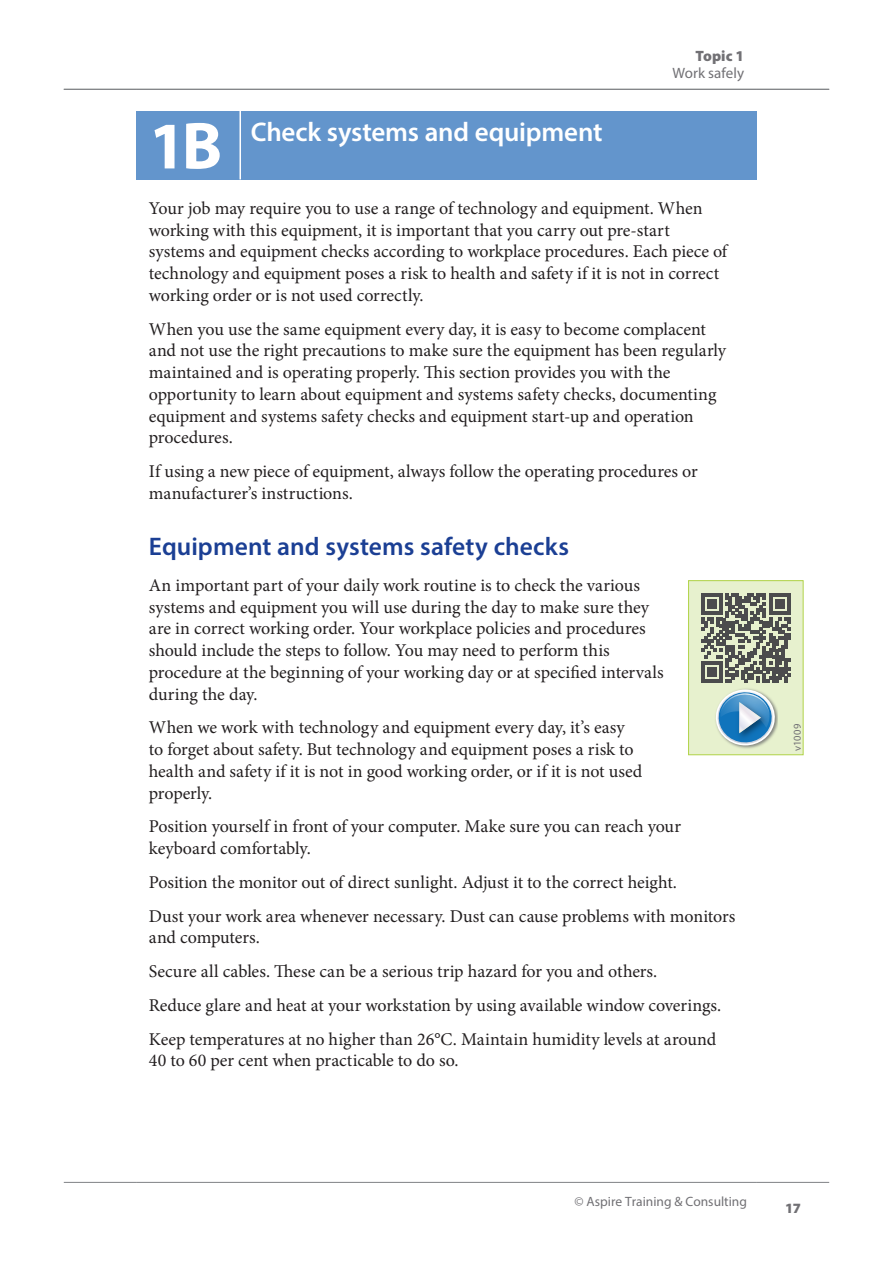
<style>
.page{position:relative;width:893px;height:1263px;background:#fff}
.page>*{position:absolute;margin:0;border:0;box-sizing:border-box;transform-origin:0 0}
.H1-PC{font:700 67.05px "Myriad Pro";color:#fff}
.H1-PC-2{font:600 27px "Myriad Pro";letter-spacing:-.01em;color:#fff}
.H2{font:600 25.5px "Myriad Pro";letter-spacing:.005em;color:#1b3f94}
.t1{font:18px/21.8px "Minion Pro";letter-spacing:-.005em;color:#231f20}
.t2{font:15px "Myriad Pro";color:#717074}
.t3{font:900 15px "Myriad Pro";letter-spacing:.005em;color:#717074}
.t4{font:900 14.25px "Myriad Pro";color:#717074}
.t5{font:13.5px "Myriad Pro";color:#717074}
.t6{font:10.5px "Myriad Pro";color:#717074}
</style>
<div class="page">
<hr style="left:64px;top:1182px;width:72px;height:1px;background:#808285">
<hr style="left:136px;top:1182px;width:621px;height:1px;background:#808285">
<hr style="left:757px;top:1182px;width:72px;height:1px;background:#808285">
<hr style="left:64px;top:89px;width:72px;height:1px;background:#808285">
<hr style="left:136px;top:89px;width:621px;height:1px;background:#808285">
<hr style="left:757px;top:89px;width:72px;height:1px;background:#808285">
<div style="left:689px;top:581px;width:114px;height:174px;background:#e7f1ce"></div>
<svg style="left:701px;top:593px;width:90px;height:90px"></svg>
<div style="left:688px;top:580px;width:115px;height:175px;border:1px solid #b1d349"></div>
<img style="left:735px;top:688px;width:43px;height:61px">
<svg style="left:715px;top:689px;width:61px;height:57px"></svg>
<div style="left:136px;top:111px;width:621px;height:68px;background:#6395cc"></div>
<hr style="left:239px;top:111px;width:2px;height:68px;background:#fff">
<h2 class="H1-PC" style="left:149px;top:102px;width:75px">1B</h2>
<h2 class="H1-PC-2" style="left:251px;top:115px;width:353px">Check systems and equipment</h2>
<p class="t3" style="left:695px;top:47px;width:50px">Topic 1</p>
<p class="t2" style="left:672px;top:63px;width:73px">Work safely</p>
<p class="t1" style="left:149px;top:197px;width:580px">Your job may require you to use a range of technology and equipment. When working with this equipment, it is important that you carry out pre-start systems and equipment checks according to workplace procedures. Each piece of technology and equipment poses a risk to health and safety if it is not in correct working order or is not used correctly.</p>
<p class="t1" style="left:149px;top:318px;width:579px">When you use the same equipment every day, it is easy to become complacent and not use the right precautions to make sure the equipment has been regularly maintained and is operating properly. This section provides you with the opportunity to learn about equipment and systems safety checks, documenting equipment and systems safety checks and equipment start-up and operation procedures.</p>
<p class="t1" style="left:149px;top:460px;width:550px">If using a new piece of equipment, always follow the operating procedures or manufacturer’s instructions.</p>
<h3 class="H2" style="left:149px;top:530px;width:422px">Equipment and systems safety checks</h3>
<p class="t1" style="left:149px;top:574px;width:516px">An important part of your daily work routine is to check the various systems and equipment you will use during the day to make sure they are in correct working order. Your workplace policies and procedures should include the steps to follow. You may need to perform this procedure at the beginning of your working day or at specified intervals during the day.</p>
<p class="t1" style="left:149px;top:717px;width:495px">When we work with technology and equipment every day, it’s easy to forget about safety. But technology and equipment poses a risk to health and safety if it is not in good working order, or if it is not used properly.</p>
<p class="t1" style="left:149px;top:816px;width:534px">Position yourself in front of your computer. Make sure you can reach your keyboard comfortably.</p>
<p class="t1" style="left:149px;top:871px;width:530px">Position the monitor out of direct sunlight. Adjust it to the correct height.</p>
<p class="t1" style="left:149px;top:905px;width:588px">Dust your work area whenever necessary. Dust can cause problems with monitors and computers.</p>
<p class="t1" style="left:149px;top:960px;width:510px">Secure all cables. These can be a serious trip hazard for you and others.</p>
<p class="t1" style="left:149px;top:994px;width:574px">Reduce glare and heat at your workstation by using available window coverings.</p>
<p class="t1" style="left:149px;top:1028px;width:569px">Keep temperatures at no higher than 26°C. Maintain humidity levels at around<br>40 to 60 per cent when practicable to do so.</p>
<p class="t6" style="left:791px;top:751px;width:28px;rotate:-90deg">v1009</p>
<p class="t5" style="left:574px;top:1193px;width:174px">© Aspire Training &amp; Consulting</p>
<p class="t4" style="left:785px;top:1200px;width:17px">17</p>
</div>
